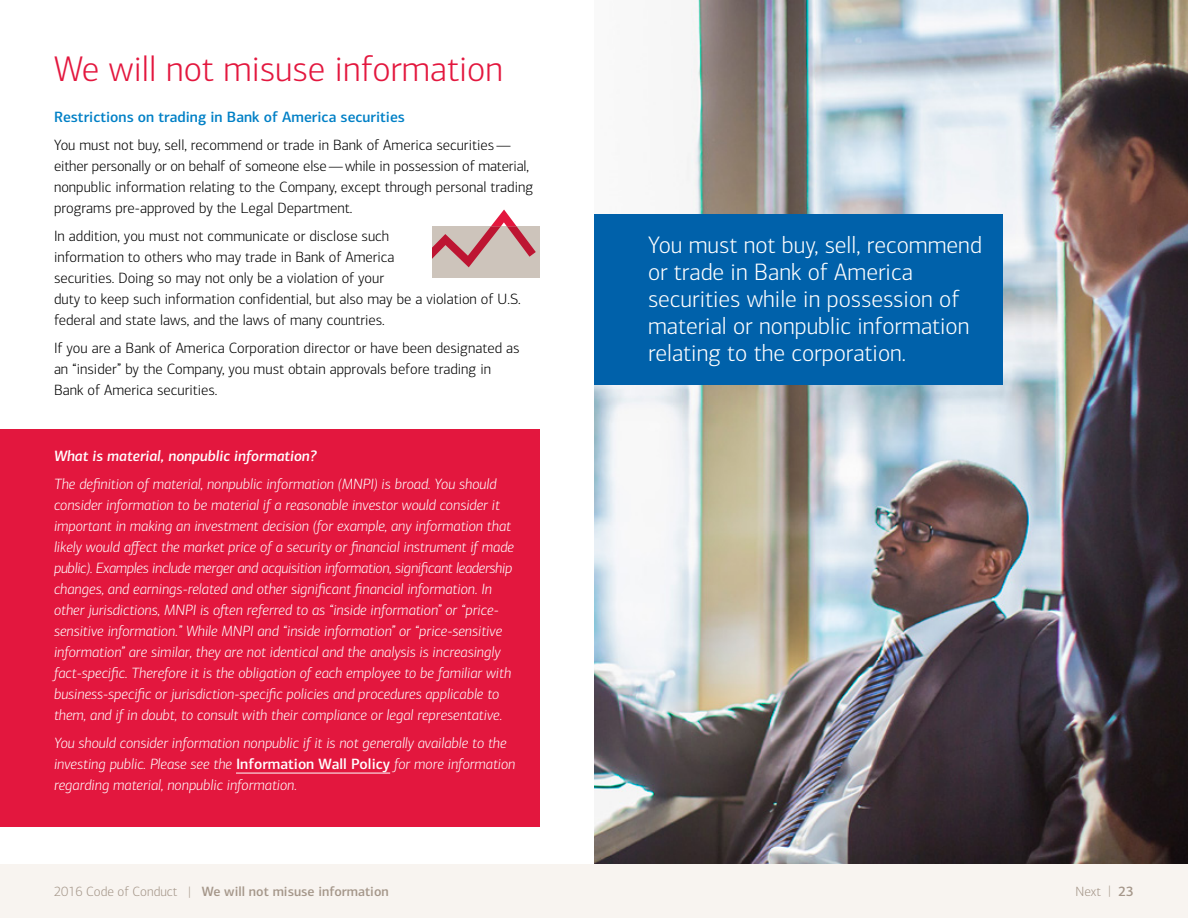
<style>
.page{position:relative;width:1188px;height:918px;background:#fff}
.page>*{position:absolute;margin:0;border:0;box-sizing:border-box;transform-origin:0 0}
.t1{font:300 36px "Connections";color:#e3173e}
.t2{font:300 24px/27px "Connections";color:#fff}
.t3{font:italic 300 15px/21px "Connections";color:#fff}
.t4{font:300 15px/21px "Connections";color:#000}
.t5{font:500 15px "Connections";color:#0080c6}
.t6{font:italic 500 15px "Connections";color:#fff}
.t7{font:500 13.5px "Connections";color:#a5978a}
.t8{font:300 13.5px "Connections";color:#a5978a}
.s1{font-weight:500;font-style:normal}
.s2{font-weight:300}
</style>
<div class="page">
<div style="left:0;top:864px;width:1188px;height:54px;background:#f8f4f0"></div>
<img style="left:594px;top:0;width:594px;height:864px">
<div style="left:594px;top:215px;width:408px;height:170px;background:#0061aa"></div>
<div style="left:0;top:430px;width:540px;height:397px;background:#e3173e"></div>
<hr style="left:236px;top:773px;width:154px;height:1px;background:#fff">
<div style="left:432px;top:227px;width:108px;height:51px;background:#cdc4bb"></div>
<svg style="left:432px;top:210px;width:104px;height:57px"></svg>
<h1 class="t1" style="left:54px;top:48px;width:450px">We will not misuse information</h1>
<p class="t5" style="left:54px;top:108px;width:352px">Restrictions on trading in Bank of America securities</p>
<p class="t4" style="left:54px;top:135px;width:481px">You must not buy, sell, recommend or trade in Bank of America securities— either personally or on behalf of someone else—while in possession of material, nonpublic information relating to the Company, except through personal trading programs pre-approved by the Legal Department.</p>
<p class="t4" style="left:54px;top:225px;width:468px">In addition, you must not communicate or disclose such<br>information to others who may trade in Bank of America<br>securities. Doing so may not only be a violation of your<br>duty to keep such information confidential, but also may be a violation of U.S. federal and state laws, and the laws of many countries.</p>
<p class="t4" style="left:54px;top:337px;width:467px">If you are a Bank of America Corporation director or have been designated as an “insider” by the Company, you must obtain approvals before trading in<br>Bank of America securities.</p>
<p class="t6" style="left:54px;top:447px;width:264px">What is material, nonpublic information?</p>
<p class="t3" style="left:54px;top:473px;width:462px">The definition of material, nonpublic information (MNPI) is broad. You should consider information to be material if a reasonable investor would consider it important in making an investment decision (for example, any information that likely would affect the market price of a security or financial instrument if made public). Examples include merger and acquisition information, significant leadership changes, and earnings-related and other significant financial information. In other jurisdictions, MNPI is often referred to as “inside information” or “price&shy;sensitive information.” While MNPI and “inside information” or “price-sensitive information” are similar, they are not identical and the analysis is increasingly fact-specific. Therefore it is the obligation of each employee to be familiar with business-specific or jurisdiction-specific policies and procedures applicable to them, and if in doubt, to consult with their compliance or legal representative.</p>
<p class="t3" style="left:54px;top:732px;width:463px">You should consider information nonpublic if it is not generally available to the investing public. Please see the <span class="s1">Information Wall Policy</span> for more information regarding material, nonpublic information.</p>
<h2 class="t2" style="left:648px;top:232px;width:336px">You must not buy, sell, recommend or trade in Bank of America securities while in possession of material or nonpublic information relating to the corporation.</h2>
<p class="t8" style="left:1076px;top:884px;width:37px">Next |</p>
<p class="t7" style="left:54px;top:883px;width:336px"><span class="s2">2016 Code of Conduct |</span> We will not misuse information</p>
<p class="t7" style="left:1119px;top:883px;width:17px">23</p>
</div>
